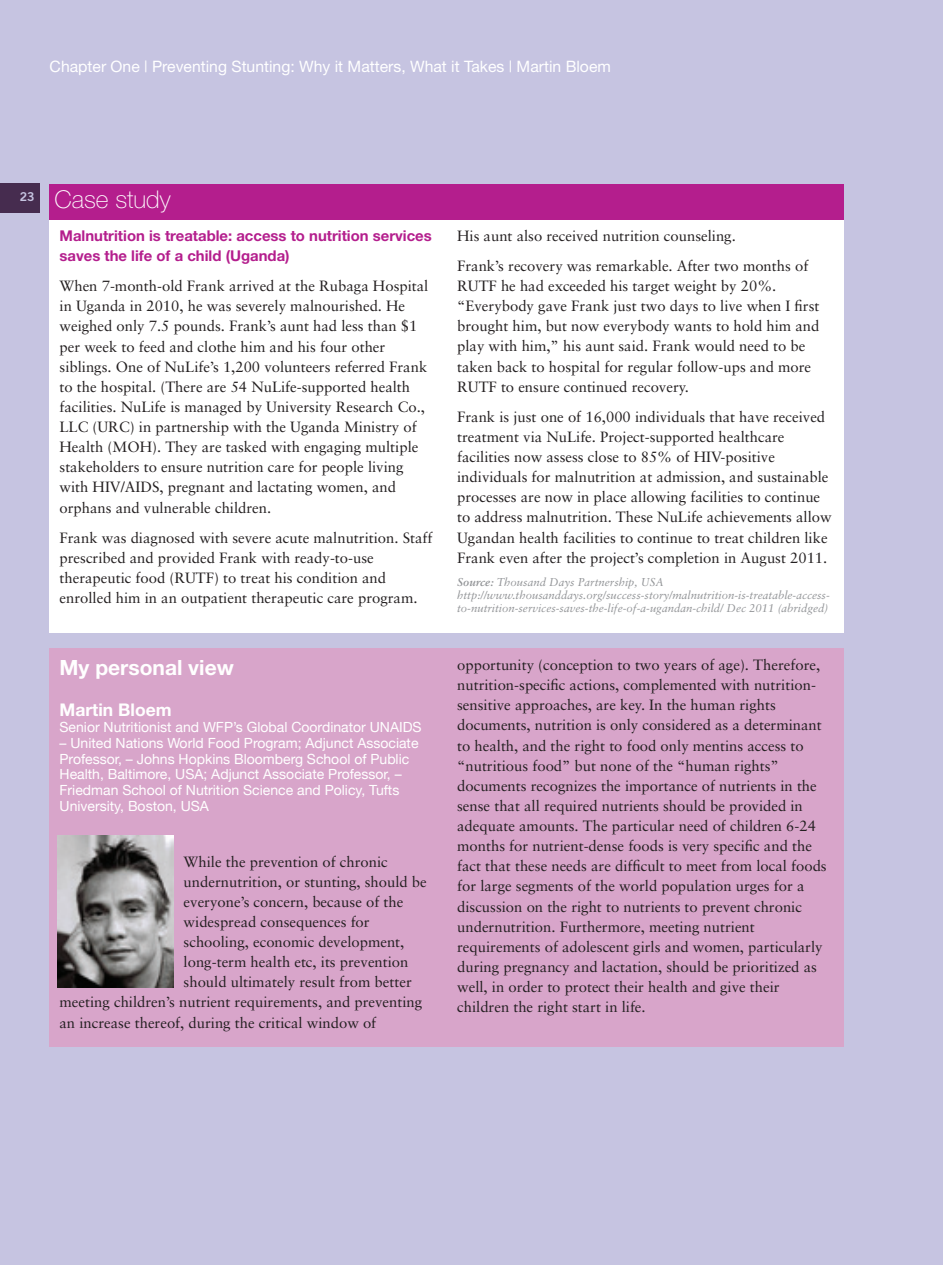
<style>
.page{position:relative;width:943px;height:1265px;background:#c6c4e1}
.page>*{position:absolute;margin:0;border:0;box-sizing:border-box;transform-origin:0 0}
.Bullets{font:100 24.5px "Helvetica Neue";color:#fff}
.Personal_View_Title{font:700 21px "Helvetica Neue";color:#fff}
.Personal_View_Author{font:700 17.5px "Helvetica Neue";color:#fff}
.Chapter_details_page{font:15.75px "Helvetica Neue";color:#fff}
.Text{font:14.88px/20.1px "Sabon";color:#231f20}
.Personal_View_Title-2{font:14.88px/20.1px "Sabon";color:#231f20}
.Text_bold_2{font:700 14.88px/20.1px "Helvetica Neue";color:#b41e8d}
.Personal_View_Title-3{font:14px/15.8px "Helvetica Neue";color:#fff}
.t1{font:12.25px "Trade Gothic Bold Two";color:#fff}
.Source{font:italic 11.38px/13.1px "Sabon";color:#939598}
.s1{font-weight:700}
</style>
<div class="page">
<div style="left:50px;top:220px;width:793px;height:412px;background:#fff"></div>
<div style="left:50px;top:184px;width:793px;height:36px;background:#b41e8d"></div>
<div style="left:50px;top:649px;width:793px;height:398px;background:#d8a5ca"></div>
<img style="left:58px;top:836px;width:116px;height:151px">
<p class="Chapter_details_page" style="left:50px;top:57px;width:563px">Chapter One | Preventing Stunting: Why it Matters, What it Takes | Martin Bloem</p>
<p class="t1" style="left:20px;top:189px;width:16px">23</p>
<p class="Bullets" style="left:55px;top:185px;width:118px">Case study</p>
<p class="Text_bold_2" style="left:60px;top:225px;width:374px">Malnutrition is treatable: access to nutrition services saves the life of a child (Uganda)</p>
<p class="Text" style="left:60px;top:276px;width:370px">When 7-month-old Frank arrived at the Rubaga Hospital in Uganda in 2010, he was severely malnourished. He weighed only 7.5 pounds. Frank’s aunt had less than $1 per week to feed and clothe him and his four other siblings. One of NuLife’s 1,200 volunteers referred Frank to the hospital. (There are 54 NuLife-supported health facilities. NuLife is managed by University Research Co., LLC (URC) in partnership with the Uganda Ministry of Health (MOH). They are tasked with engaging multiple stakeholders to ensure nutrition care for people living with HIV/AIDS, pregnant and lactating women, and orphans and vulnerable children.</p>
<p class="Text" style="left:60px;top:527px;width:374px">Frank was diagnosed with severe acute malnutrition. Staff prescribed and provided Frank with ready-to-use therapeutic food (RUTF) to treat his condition and enrolled him in an outpatient therapeutic care program.</p>
<p class="Personal_View_Title" style="left:60px;top:654px;width:176px">My personal view</p>
<p class="Personal_View_Author" style="left:60px;top:699px;width:114px">Martin Bloem</p>
<p class="Personal_View_Title-3" style="left:60px;top:720px;width:363px">Senior Nutritionist and WFP’s Global Coordinator UNAIDS</p>
<p class="Personal_View_Title-3" style="left:60px;top:736px;width:360px">– United Nations World Food Program; Adjunct Associate Professor, – Johns Hopkins Bloomberg School of Public Health, Baltimore, USA; Adjunct Associate Professor, – Friedman School of Nutrition Science and Policy, Tufts University, Boston, USA</p>
<p class="Personal_View_Title-2" style="left:184px;top:851px;width:206px">While the prevention of chronic</p>
<p class="Personal_View_Title-2" style="left:184px;top:871px;width:245px">undernutrition, or stunting, should be</p>
<p class="Personal_View_Title-2" style="left:184px;top:891px;width:221px">everyone’s concern, because of the</p>
<p class="Personal_View_Title-2" style="left:184px;top:912px;width:187px">widespread consequences for</p>
<p class="Personal_View_Title-2" style="left:184px;top:932px;width:222px">schooling, economic development,</p>
<p class="Personal_View_Title-2" style="left:184px;top:952px;width:226px">long-term health etc, its prevention</p>
<p class="Personal_View_Title-2" style="left:184px;top:972px;width:230px">should ultimately result from better</p>
<p class="Personal_View_Title-2" style="left:60px;top:992px;width:364px">meeting children’s nutrient requirements, and preventing</p>
<p class="Personal_View_Title-2" style="left:60px;top:1012px;width:318px">an increase thereof, during the critical window of</p>
<p class="Text" style="left:457px;top:226px;width:280px">His aunt also received nutrition counseling.</p>
<p class="Text" style="left:457px;top:256px;width:364px">Frank’s recovery was remarkable. After two months of RUTF he had exceeded his target weight by 20%. “Everybody gave Frank just two days to live when I first brought him, but now everybody wants to hold him and play with him,” his aunt said. Frank would need to be taken back to hospital for regular follow-ups and more RUTF to ensure continued recovery.</p>
<p class="Text" style="left:457px;top:406px;width:376px">Frank is just one of 16,000 individuals that have received treatment via NuLife. Project-supported healthcare facilities now assess close to 85% of HIV-positive individuals for malnutrition at admission, and sustainable processes are now in place allowing facilities to continue to address malnutrition. These NuLife achievements allow Ugandan health facilities to continue to treat children like Frank even after the project’s completion in August 2011.</p>
<p class="Source" style="left:457px;top:575px;width:208px"><span class="s1">Source:</span> Thousand Days Partnership, USA</p>
<p class="Source" style="left:457px;top:588px;width:374px">http://www.thousanddays.org/success-story/malnutrition-is-treatable-access&shy;to-nutrition-services-saves-the-life-of-a-ugandan-child/ Dec 2011 (abridged)</p>
<p class="Personal_View_Title-2" style="left:457px;top:655px;width:371px">opportunity (conception to two years of age). Therefore, nutrition-specific actions, complemented with nutrition&shy;sensitive approaches, are key. In the human rights documents, nutrition is only considered as a determinant to health, and the right to food only mentins access to “nutritious food” but none of the “human rights” documents recognizes the importance of nutrients in the sense that all required nutrients should be provided in adequate amounts. The particular need of children 6-24 months for nutrient-dense foods is very specific and the fact that these needs are difficult to meet from local foods for large segments of the world population urges for a discussion on the right to nutrients to prevent chronic undernutrition. Furthermore, meeting nutrient requirements of adolescent girls and women, particularly during pregnancy and lactation, should be prioritized as well, in order to protect their health and give their children the right start in life.</p>
</div>
